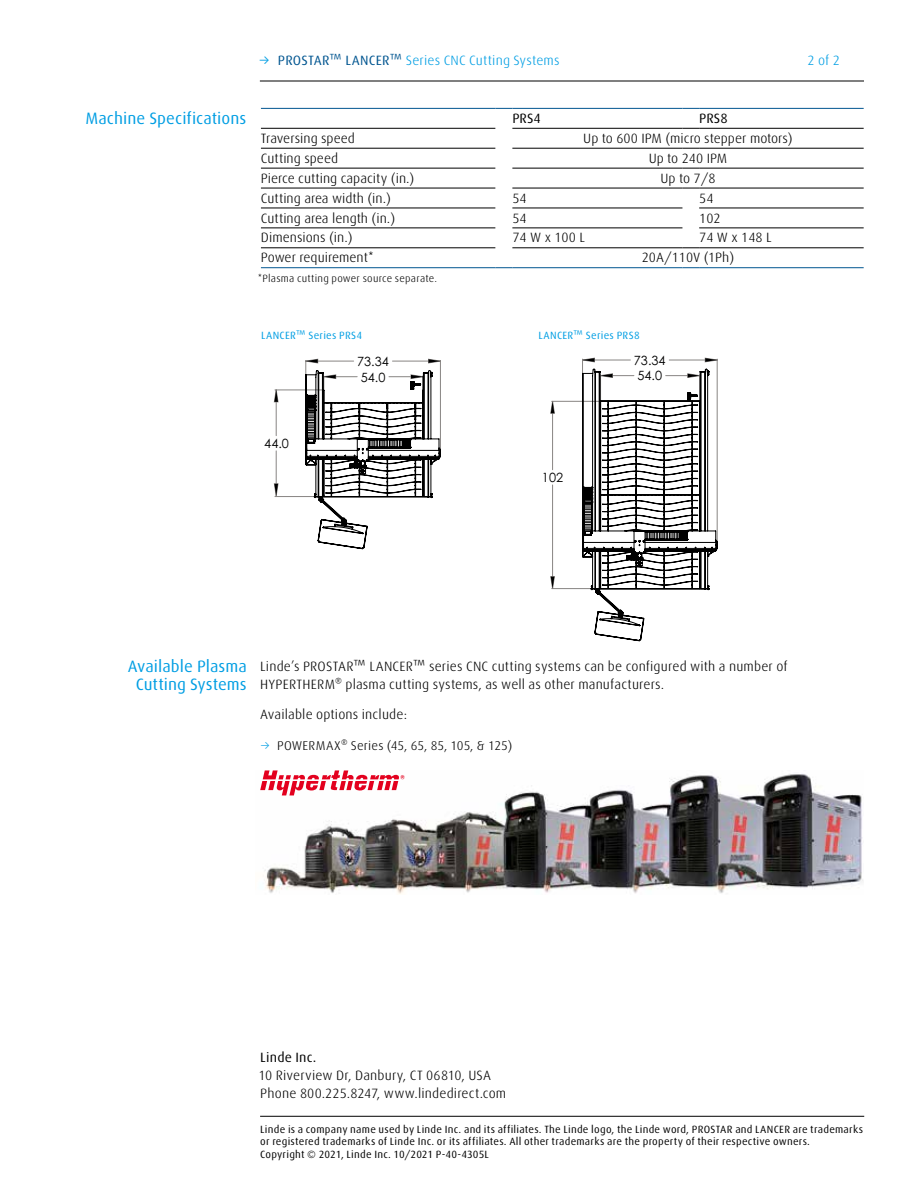
<style>
.page{position:relative;width:918px;height:1188px;background:#fff}
.page>*{position:absolute;margin:0;border:0;box-sizing:border-box;transform-origin:0 0}
.t1{font:16.5px/17.9px "Linde Dax Global";color:#009ee3;text-align:center}
.t2{font:300 13.5px/17.9px "Linde Dax Global";color:#000}
.t3{font:300 13.5px "Linde Dax Global";letter-spacing:.01em;color:#009ee3}
.t4{font:13.5px "Linde Dax Global";letter-spacing:.005em;color:#000}
.t5{font:300 12.75px "Linde Dax Global";letter-spacing:.01em;color:#000}
.t6{font:12.75px "Century Gothic";color:#000}
.t7{font:10.5px/12.6px "Linde Dax Global";letter-spacing:.02em;color:#000}
.t8{font:300 10.5px "Linde Dax Global";letter-spacing:.02em;color:#000}
.t9{font:10.5px "Linde Dax Global";letter-spacing:.025em;color:#009ee3}
.s1{font-weight:400}
.s2{font-weight:400;color:#005590}
.s3{color:#009ee3}
</style>
<div class="page">
<hr style="left:260px;top:81px;width:604px;height:1px;background:#000">
<hr style="left:260px;top:1116px;width:604px;height:1px;background:#000">
<img style="left:264px;top:774px;width:599px;height:120px">
<svg style="left:260px;top:770px;width:145px;height:25px"></svg>
<hr style="left:261px;top:148px;width:234px;height:1px;background:#000">
<hr style="left:512px;top:148px;width:170px;height:1px;background:#000">
<svg style="left:682px;top:148px;width:17px;height:1px"></svg>
<hr style="left:699px;top:148px;width:165px;height:1px;background:#000">
<hr style="left:261px;top:208px;width:234px;height:1px;background:#000">
<hr style="left:512px;top:208px;width:170px;height:1px;background:#000">
<hr style="left:699px;top:208px;width:165px;height:1px;background:#000">
<hr style="left:261px;top:267px;width:234px;height:1px;background:#005590">
<svg style="left:495px;top:267px;width:17px;height:1px"></svg>
<hr style="left:512px;top:267px;width:170px;height:1px;background:#005590">
<svg style="left:682px;top:267px;width:17px;height:1px"></svg>
<hr style="left:699px;top:267px;width:165px;height:1px;background:#005590">
<hr style="left:261px;top:128px;width:234px;height:1px;background:#000">
<hr style="left:261px;top:168px;width:234px;height:1px;background:#000">
<hr style="left:512px;top:168px;width:170px;height:1px;background:#000">
<svg style="left:682px;top:168px;width:17px;height:1px"></svg>
<hr style="left:699px;top:168px;width:165px;height:1px;background:#000">
<hr style="left:261px;top:188px;width:234px;height:1px;background:#000">
<hr style="left:261px;top:228px;width:234px;height:1px;background:#000">
<hr style="left:512px;top:228px;width:170px;height:1px;background:#000">
<hr style="left:699px;top:228px;width:165px;height:1px;background:#000">
<hr style="left:261px;top:248px;width:234px;height:1px;background:#000">
<hr style="left:261px;top:108px;width:234px;height:1px;background:#005590">
<svg style="left:495px;top:108px;width:17px;height:1px"></svg>
<hr style="left:512px;top:108px;width:170px;height:1px;background:#005590">
<svg style="left:682px;top:108px;width:17px;height:1px"></svg>
<hr style="left:699px;top:108px;width:165px;height:1px;background:#005590">
<hr style="left:512px;top:128px;width:170px;height:1px;background:#000">
<svg style="left:682px;top:128px;width:17px;height:1px"></svg>
<hr style="left:699px;top:128px;width:165px;height:1px;background:#000">
<hr style="left:512px;top:248px;width:170px;height:1px;background:#000">
<svg style="left:682px;top:248px;width:17px;height:1px"></svg>
<hr style="left:699px;top:248px;width:165px;height:1px;background:#000">
<hr style="left:512px;top:188px;width:170px;height:1px;background:#000">
<svg style="left:682px;top:188px;width:17px;height:1px"></svg>
<hr style="left:699px;top:188px;width:165px;height:1px;background:#000">
<svg style="left:274px;top:358px;width:167px;height:191px"></svg>
<svg style="left:550px;top:357px;width:168px;height:284px"></svg>
<p class="t3" style="left:259px;top:52px;width:302px"><span class="s1">→</span> <span class="s2">PROSTAR™ LANCER™</span> Series CNC Cutting Systems</p>
<p class="t3" style="left:808px;top:52px;width:34px">2 of 2</p>
<p class="t1" style="left:86px;top:110px;width:162px">Machine Specifications</p>
<p class="t4" style="left:512px;top:110px;width:30px">PRS4</p>
<p class="t4" style="left:699px;top:110px;width:30px">PRS8</p>
<p class="t2" style="left:261px;top:129px;width:96px">Traversing speed</p>
<p class="t2" style="left:583px;top:129px;width:211px">Up to 600 IPM (micro stepper motors)</p>
<p class="t2" style="left:261px;top:149px;width:79px">Cutting speed</p>
<p class="t2" style="left:649px;top:149px;width:80px">Up to 240 IPM</p>
<p class="t2" style="left:261px;top:169px;width:155px">Pierce cutting capacity (in.)</p>
<p class="t2" style="left:660px;top:169px;width:57px">Up to 7/8</p>
<p class="t2" style="left:261px;top:189px;width:132px">Cutting area width (in.)</p>
<p class="t2" style="left:512px;top:189px;width:16px">54</p>
<p class="t2" style="left:699px;top:189px;width:16px">54</p>
<p class="t2" style="left:261px;top:209px;width:136px">Cutting area length (in.)</p>
<p class="t2" style="left:512px;top:209px;width:16px">54</p>
<p class="t2" style="left:699px;top:209px;width:23px">102</p>
<p class="t2" style="left:261px;top:229px;width:93px">Dimensions (in.)</p>
<p class="t2" style="left:512px;top:229px;width:74px">74 W x 100 L</p>
<p class="t2" style="left:699px;top:229px;width:74px">74 W x 148 L</p>
<p class="t2" style="left:261px;top:249px;width:114px">Power requirement*</p>
<p class="t2" style="left:642px;top:249px;width:94px">20A/110V (1Ph)</p>
<p class="t8" style="left:258px;top:272px;width:181px">*Plasma cutting power source separate.</p>
<p class="t9" style="left:261px;top:329px;width:103px">LANCER™ Series PRS4</p>
<p class="t9" style="left:539px;top:329px;width:103px">LANCER™ Series PRS8</p>
<p class="t6" style="left:357px;top:354px;width:33px">73.34</p>
<p class="t6" style="left:361px;top:369px;width:26px">54.0</p>
<p class="t6" style="left:634px;top:352px;width:33px">73.34</p>
<p class="t6" style="left:637px;top:368px;width:26px">54.0</p>
<p class="t6" style="left:264px;top:436px;width:26px">44.0</p>
<p class="t6" style="left:542px;top:470px;width:23px">102</p>
<p class="t1" style="left:128px;top:658px;width:121px">Available Plasma<br>Cutting Systems</p>
<p class="t2" style="left:260px;top:657px;width:529px">Linde’s PROSTAR™ LANCER™ series CNC cutting systems can be configured with a number of<br>HYPERTHERM® plasma cutting systems, as well as other manufacturers.</p>
<p class="t2" style="left:260px;top:706px;width:148px">Available options include:</p>
<p class="t5" style="left:260px;top:738px;width:254px"><span class="s3">→</span> POWERMAX® Series (45, 65, 85, 105, &amp; 125)</p>
<p class="t4" style="left:260px;top:1050px;width:58px">Linde Inc.</p>
<p class="t2" style="left:259px;top:1067px;width:249px">10 Riverview Dr, Danbury, CT 06810, USA<br>Phone 800.225.8247, www.lindedirect.com</p>
<p class="t7" style="left:260px;top:1123px;width:605px">Linde is a company name used by Linde Inc. and its affiliates. The Linde logo, the Linde word, PROSTAR and LANCER are trademarks or registered trademarks of Linde Inc. or its affiliates. All other trademarks are the property of their respective owners.<br>Copyright © 2021, Linde Inc. 10/2021 P-40-4305L</p>
</div>
